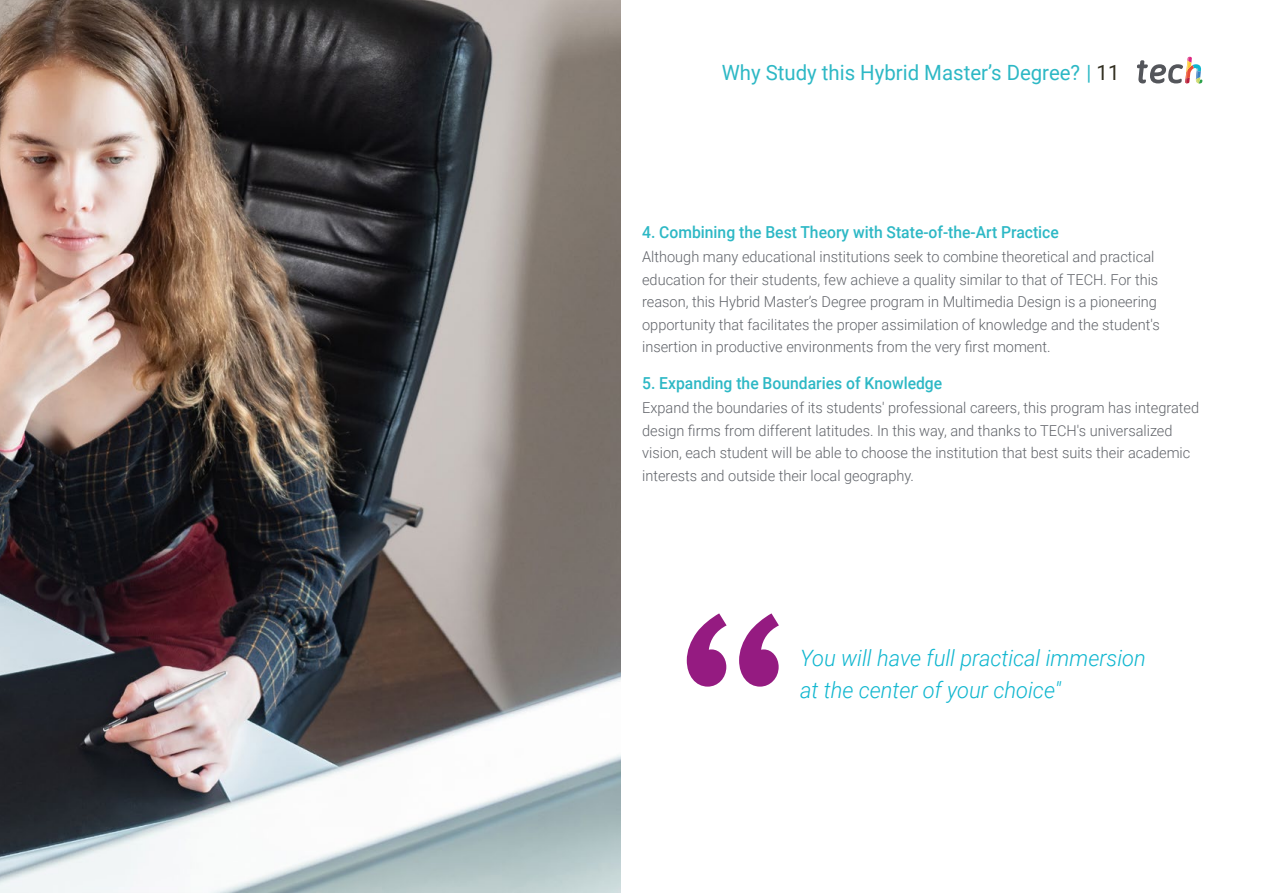
<style>
.page{position:relative;width:1263px;height:893px;background:#fff}
.page>*{position:absolute;margin:0;border:0;box-sizing:border-box;transform-origin:0 0}
.t1{font:italic 300 22.5px/31.5px "Roboto";color:#0fb6cf}
.t2{font:21px "Roboto";color:#2db8c5}
.t3{font:500 16.5px "Roboto";color:#2db8c5;scale:.95 1}
.t4{font:300 15px/22.5px "Roboto";color:#61646a}
.s1{color:#312e20}
</style>
<div class="page">
<img style="left:0;top:0;width:621px;height:893px">
<svg style="left:687px;top:613px;width:92px;height:74px"></svg>
<svg style="left:1137px;top:57px;width:65px;height:27px"></svg>
<h2 class="t2" style="left:722px;top:57px;width:399px">Why Study this Hybrid Master’s Degree? | <span class="s1">11</span></h2>
<p class="t3" style="left:642px;top:220px;width:440px">4. Combining the Best Theory with State-of-the-Art Practice</p>
<p class="t4" style="left:642px;top:245px;width:519px">Although many educational institutions seek to combine theoretical and practical education for their students, few achieve a quality similar to that of TECH. For this reason, this Hybrid Master’s Degree program in Multimedia Design is a pioneering opportunity that facilitates the proper assimilation of knowledge and the student's insertion in productive environments from the very first moment.</p>
<p class="t3" style="left:642px;top:371px;width:317px">5. Expanding the Boundaries of Knowledge</p>
<p class="t4" style="left:642px;top:396px;width:558px">Expand the boundaries of its students' professional careers, this program has integrated design firms from different latitudes. In this way, and thanks to TECH's universalized vision, each student will be able to choose the institution that best suits their academic interests and outside their local geography.</p>
<h1 class="t1" style="left:800px;top:641px;width:347px">You will have full practical immersion at the center of your choice"</h1>
</div>
